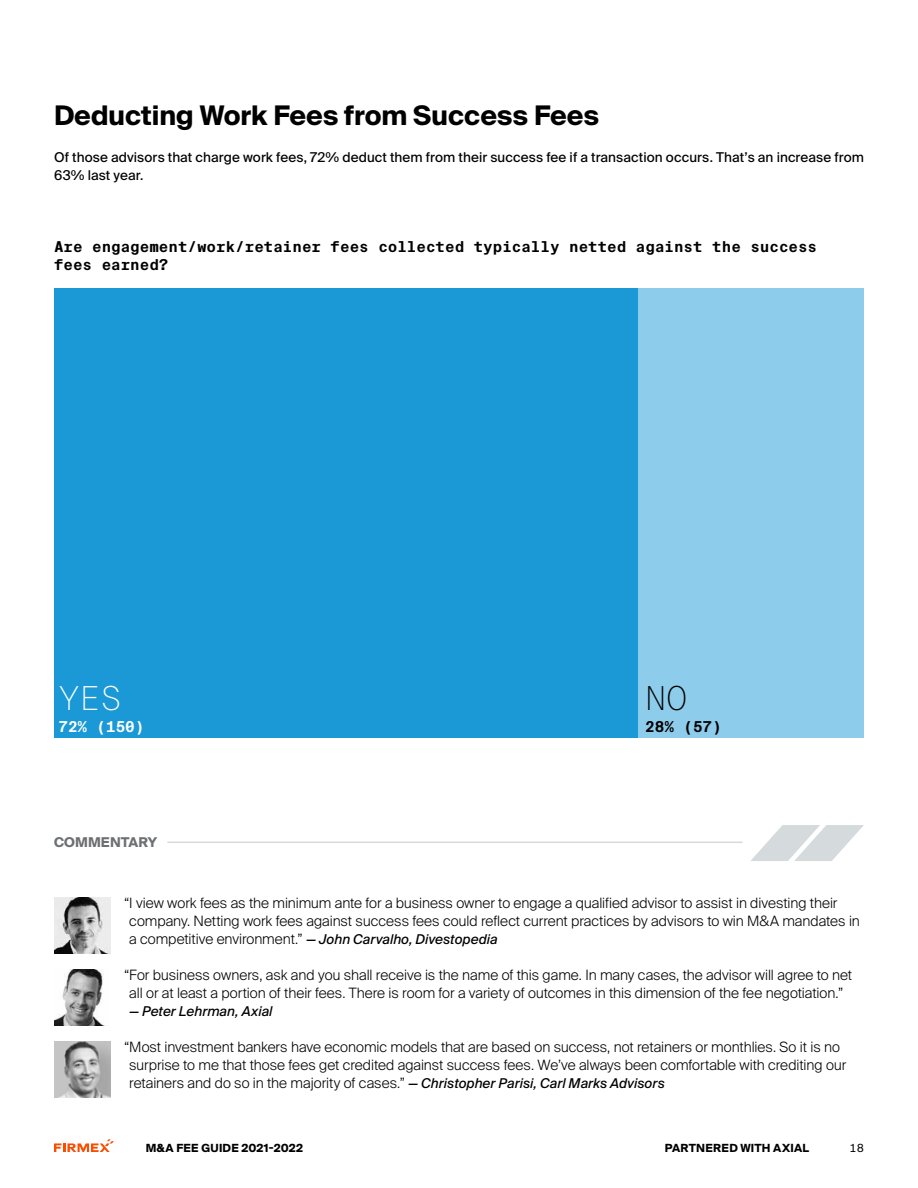
<style>
.page{position:relative;width:918px;height:1188px;background:#fff}
.page>*{position:absolute;margin:0;border:0;box-sizing:border-box;transform-origin:0 0}
.t1{font:100 33px "Suisse Intl Mono";color:#fff}
.t2{font:100 33px "Suisse Intl Mono";color:#000}
.t3{font:700 27px "Suisse Intl";color:#000}
.t4{font:700 15px/18px "Suisse Intl Mono";letter-spacing:-.01em;color:#000}
.t5{font:700 15px "Suisse Intl Mono";color:#fff}
.t6{font:300 14.25px/18px "Suisse Intl";color:#000}
.t7{font:13.5px/18px "Suisse Intl";letter-spacing:.01em;color:#000}
.t8{font:italic 13.5px "Suisse Intl";letter-spacing:.005em;color:#000}
.t9{font:700 13.5px "Suisse Intl";letter-spacing:.005em;color:#6c7072}
.t10{font:700 11.25px "Suisse Intl";letter-spacing:.02em;color:#000}
.t11{font:11.25px "Suisse Intl Mono";color:#000}
.s1{font-weight:300;font-style:normal;font-size:14.25px}
.s2{font-weight:400;font-style:italic;font-size:13.5px}
</style>
<div class="page">
<svg style="left:54px;top:1139px;width:60px;height:13px"></svg>
<div style="left:637px;top:288px;width:227px;height:450px;background:#8dcceb"></div>
<div style="left:54px;top:288px;width:583px;height:450px;background:#1b99d6"></div>
<img style="left:54px;top:897px;width:57px;height:57px">
<svg style="left:750px;top:825px;width:114px;height:36px"></svg>
<hr style="left:167px;top:842px;width:576px;height:1px;background:#d5dadd">
<img style="left:54px;top:969px;width:51px;height:57px">
<img style="left:54px;top:1041px;width:57px;height:57px">
<h2 class="t3" style="left:54px;top:100px;width:547px">Deducting Work Fees from Success Fees</h2>
<p class="t7" style="left:54px;top:148px;width:812px">Of those advisors that charge work fees, 72% deduct them from their success fee if a transaction occurs. That’s an increase from<br>63% last year.</p>
<p class="t4" style="left:54px;top:238px;width:765px">Are engagement/work/retainer fees collected typically netted against the success fees earned?</p>
<h1 class="t1" style="left:58px;top:679px;width:65px">YES</h1>
<p class="t5" style="left:58px;top:718px;width:88px">72% (150)</p>
<p class="t9" style="left:54px;top:834px;width:105px">COMMENTARY</p>
<h1 class="t2" style="left:645px;top:679px;width:44px">NO</h1>
<p class="t4" style="left:645px;top:718px;width:78px">28% (57)</p>
<p class="t6" style="left:129px;top:894px;width:732px;text-indent:-5px">“I view work fees as the minimum ante for a business owner to engage a qualified advisor to assist in divesting their company. Netting work fees against success fees could reflect current practices by advisors to win M&amp;A mandates in</p>
<p class="t8" style="left:129px;top:931px;width:370px"><span class="s1">a competitive environment.”</span> — John Carvalho, Divestopedia</p>
<p class="t6" style="left:124px;top:966px;width:730px;text-align:center">“For business owners, ask and you shall receive is the name of this game. In many cases, the advisor will agree to net all or at least a portion of their fees. There is room for a variety of outcomes in this dimension of the fee negotiation.”</p>
<p class="t8" style="left:129px;top:1003px;width:145px">— Peter Lehrman, Axial</p>
<p class="t6" style="left:129px;top:1038px;width:718px;text-indent:-5px">“Most investment bankers have economic models that are based on success, not retainers or monthlies. So it is no surprise to me that those fees get credited against success fees. We’ve always been comfortable with crediting our retainers and do so in the majority of cases.” <span class="s2">— Christopher Parisi, Carl Marks Advisors</span></p>
<p class="t10" style="left:146px;top:1142px;width:159px">M&amp;A FEE GUIDE 2021-2022</p>
<p class="t10" style="left:665px;top:1142px;width:146px">PARTNERED WITH AXIAL</p>
<p class="t11" style="left:850px;top:1142px;width:16px">18</p>
</div>
